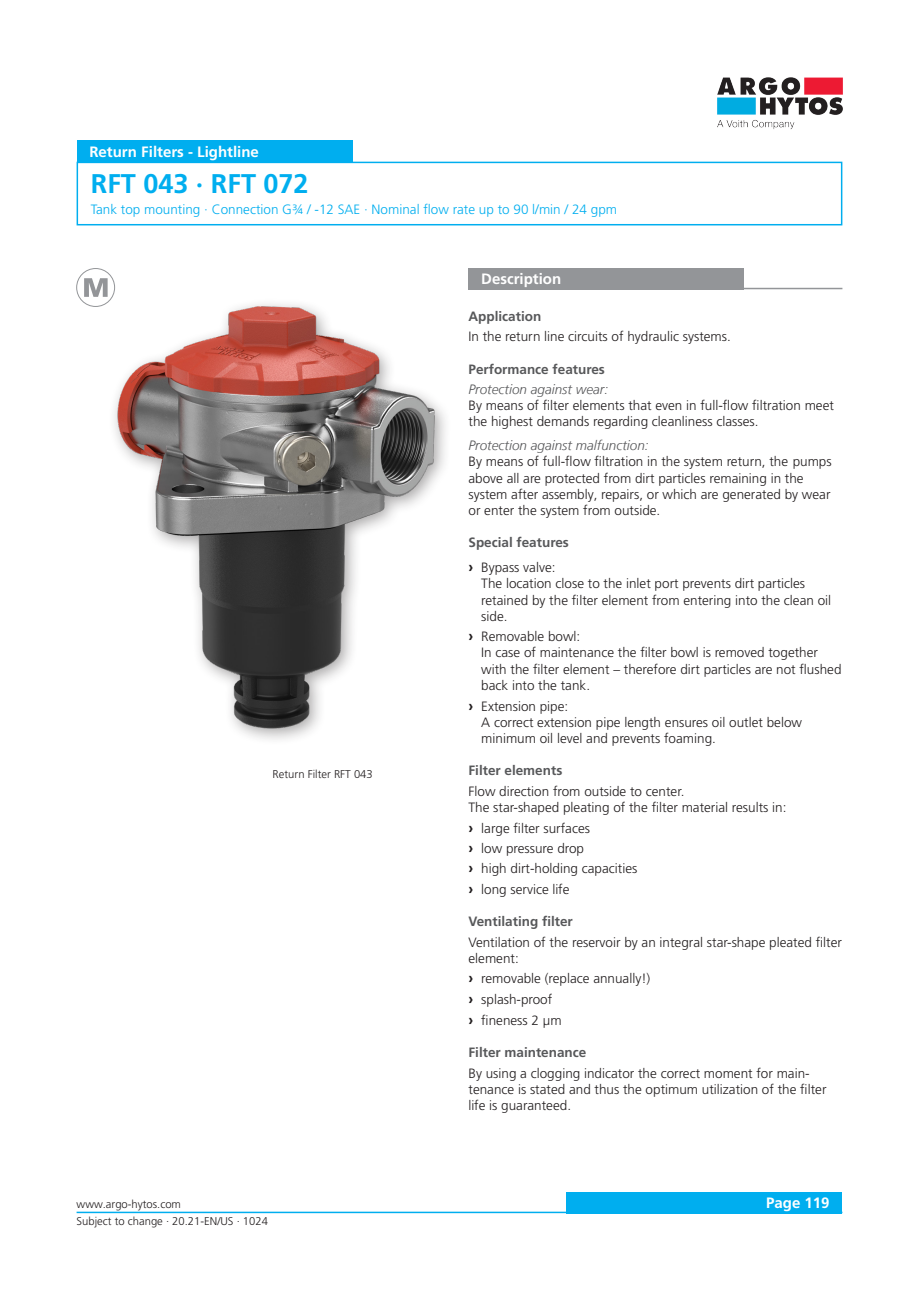
<style>
.page{position:relative;width:919px;height:1289px;background:#fff}
.page>*{position:absolute;margin:0;border:0;box-sizing:border-box;transform-origin:0 0}
.Überschrift_blau{font:700 27px "Frutiger LT Pro";color:#00aeef}
._04_Headline_white{font:700 15px "Frutiger LT Pro";color:#fff}
._06_Copytext{font:300 13.5px/16.2px "Frutiger LT Pro";color:#231f20}
._05_Subline_Copytext{font:700 13.5px "Frutiger LT Pro";color:#57585a}
._03_HeadlineCopytext_blue{font:300 13.5px "Frutiger LT Pro";color:#00aeef}
._10_Subline_Italic{font:italic 300 13.5px "Frutiger LT";color:#57585a}
._08_Legend{font:300 11.25px "Frutiger LT Pro";color:#231f20}
.s1{font-weight:700;font-size:15px}
</style>
<div class="page">
<div style="left:566px;top:1191px;width:276px;height:22px;background:#00aeef"></div>
<hr style="left:77px;top:1211px;width:765px;height:2px;background:#00aeef">
<img style="left:717px;top:77px;width:126px;height:52px">
<div style="left:77px;top:162px;width:765px;height:63px;border:2px solid #00aeef"></div>
<div style="left:77px;top:140px;width:275px;height:22px;background:#00aeef"></div>
<div style="left:468px;top:268px;width:276px;height:21px;background:#939598"></div>
<hr style="left:468px;top:288px;width:374px;height:1px;background:#939598">
<div style="left:76px;top:268px;width:39px;height:39px;border:1px solid #939598;border-radius:50%"></div>
<svg style="left:84px;top:278px;width:24px;height:19px"></svg>
<img style="left:92px;top:302px;width:354px;height:438px">
<p class="_04_Headline_white" style="left:89px;top:143px;width:171px">Return Filters - Lightline</p>
<p class="Überschrift_blau" style="left:91px;top:168px;width:219px">RFT 043 · RFT 072</p>
<p class="_03_HeadlineCopytext_blue" style="left:91px;top:201px;width:527px">Tank top mounting · Connection G¾ / -12 SAE · Nominal flow rate up to 90 l/min / 24 gpm</p>
<p class="_08_Legend" style="left:272px;top:767px;width:102px">Return Filter RFT 043</p>
<p class="_04_Headline_white" style="left:481px;top:270px;width:81px">Description</p>
<p class="_05_Subline_Copytext" style="left:468px;top:308px;width:74px">Application</p>
<p class="_06_Copytext" style="left:468px;top:328px;width:264px">In the return line circuits of hydraulic systems.</p>
<p class="_05_Subline_Copytext" style="left:468px;top:361px;width:138px">Performance features</p>
<p class="_10_Subline_Italic" style="left:468px;top:381px;width:141px">Protection against wear:</p>
<p class="_06_Copytext" style="left:468px;top:397px;width:367px">By means of filter elements that even in full-flow filtration meet the highest demands regarding cleanliness classes.</p>
<p class="_10_Subline_Italic" style="left:468px;top:438px;width:182px">Protection against malfunction:</p>
<p class="_06_Copytext" style="left:468px;top:453px;width:365px">By means of full-flow filtration in the system return, the pumps above all are protected from dirt particles remaining in the system after assembly, repairs, or which are generated by wear or enter the system from outside.</p>
<p class="_05_Subline_Copytext" style="left:468px;top:535px;width:102px">Special features</p>
<p class="_06_Copytext" style="left:481px;top:559px;width:351px;text-indent:-13px"><span class="s1">›</span> Bypass valve:<br>The location close to the inlet port prevents dirt particles retained by the filter element from entering into the clean oil side.</p>
<p class="_06_Copytext" style="left:481px;top:628px;width:362px;text-indent:-13px"><span class="s1">›</span> Removable bowl:<br>In case of maintenance the filter bowl is removed together with the filter element – therefore dirt particles are not flushed back into the tank.</p>
<p class="_06_Copytext" style="left:481px;top:698px;width:322px;text-indent:-13px"><span class="s1">›</span> Extension pipe:<br>A correct extension pipe length ensures oil outlet below minimum oil level and prevents foaming.</p>
<p class="_05_Subline_Copytext" style="left:468px;top:762px;width:95px">Filter elements</p>
<p class="_06_Copytext" style="left:468px;top:783px;width:217px">Flow direction from outside to center.</p>
<p class="_06_Copytext" style="left:468px;top:799px;width:319px">The star-shaped pleating of the filter material results in:</p>
<p class="_06_Copytext" style="left:468px;top:819px;width:123px"><span class="s1">›</span> large filter surfaces</p>
<p class="_06_Copytext" style="left:468px;top:840px;width:117px"><span class="s1">›</span> low pressure drop</p>
<p class="_06_Copytext" style="left:468px;top:860px;width:170px"><span class="s1">›</span> high dirt-holding capacities</p>
<p class="_06_Copytext" style="left:468px;top:881px;width:103px"><span class="s1">›</span> long service life</p>
<p class="_05_Subline_Copytext" style="left:468px;top:913px;width:106px">Ventilating filter</p>
<p class="_06_Copytext" style="left:468px;top:934px;width:375px">Ventilation of the reservoir by an integral star-shape pleated filter element:</p>
<p class="_06_Copytext" style="left:468px;top:970px;width:183px"><span class="s1">›</span> removable (replace annually!)</p>
<p class="_06_Copytext" style="left:468px;top:991px;width:85px"><span class="s1">›</span> splash-proof</p>
<p class="_06_Copytext" style="left:468px;top:1012px;width:95px"><span class="s1">›</span> fineness 2 µm</p>
<p class="_05_Subline_Copytext" style="left:468px;top:1044px;width:119px">Filter maintenance</p>
<p class="_06_Copytext" style="left:468px;top:1065px;width:359px">By using a clogging indicator the correct moment for main&shy;tenance is stated and thus the optimum utilization of the filter life is guaranteed.</p>
<p class="_08_Legend" style="left:77px;top:1197px;width:106px">www.argo-hytos.com</p>
<p class="_04_Headline_white" style="left:766px;top:1194px;width:65px">Page 119</p>
<p class="_08_Legend" style="left:77px;top:1214px;width:193px">Subject to change · 20.21-EN/US · 1024</p>
</div>
